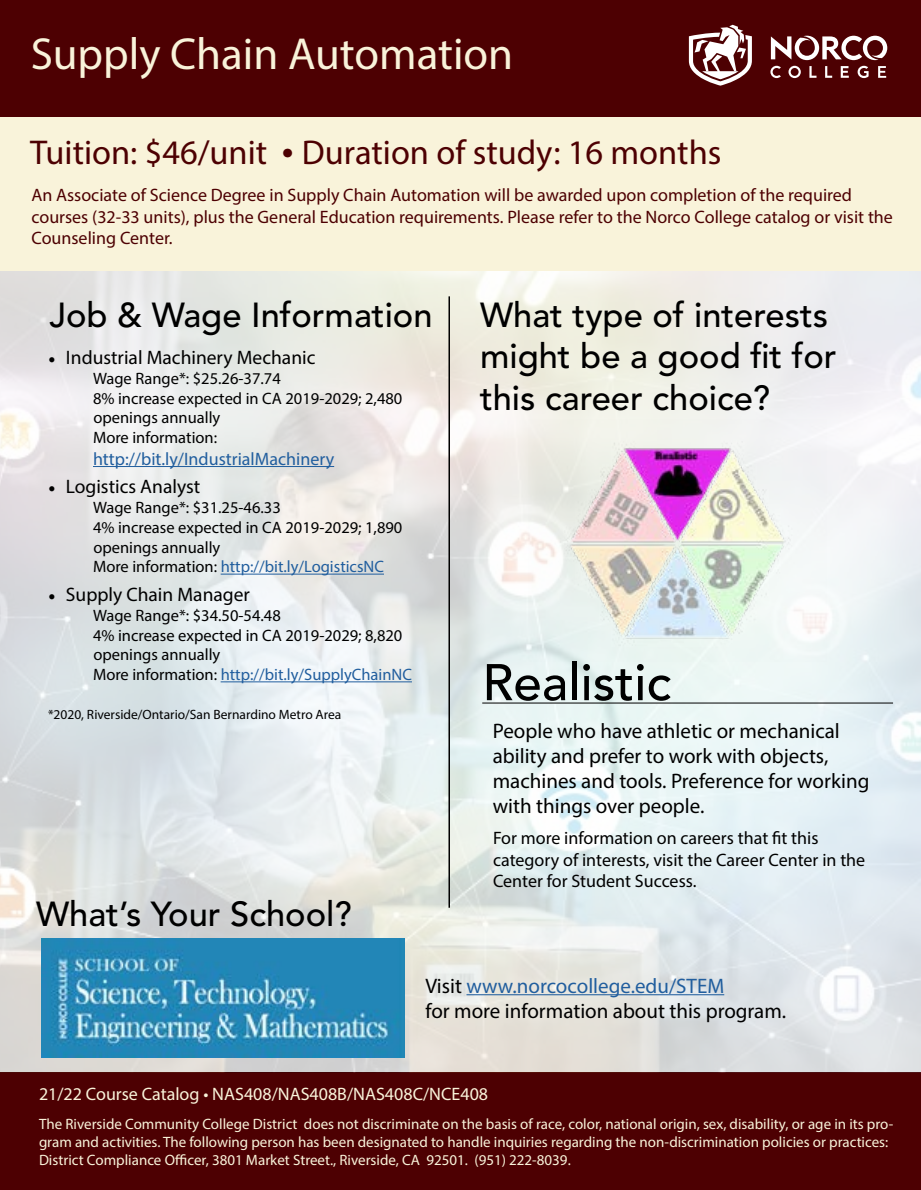
<style>
.page{position:relative;width:921px;height:1190px;background:#fff}
.page>*{position:absolute;margin:0;border:0;box-sizing:border-box;transform-origin:0 0}
.t1{font:500 51px "Avenir LT Std";color:#000}
.t2{font:45px "Myriad Pro";color:#f9f3da}
.t3{font:500 34.5px/41.4px "Avenir LT Std";color:#000}
.t4{font:34.5px "Myriad Pro";color:#4d0002}
.t5{font:21px/25.2px "Myriad Pro";color:#000}
.t6{font:19.5px "Myriad Pro";color:#000}
.t7{font:18px/21.6px "Myriad Pro";color:#4d0002}
.t8{font:18px/21.6px "Myriad Pro";color:#000}
.t9{font:18px "Myriad Pro";color:#f9f3da}
.t10{font:18px "Myriad Pro";color:#215e9e}
.t11{font:16.5px/19.8px "Myriad Pro";color:#000}
.t12{font:15px/18px "Myriad Pro";color:#f9f3da}
.t13{font:13.5px "Myriad Pro";color:#000}
.s1{font-size:42px}
.s2{font-family:"Minion Pro"}
.s3{color:#215e9e}
</style>
<div class="page">
<div style="left:0;top:0;width:921px;height:118px;background:#4d0002"></div>
<div style="left:0;top:1072px;width:921px;height:118px;background:#4d0002"></div>
<svg style="left:771px;top:36px;width:116px;height:24px"></svg>
<svg style="left:789px;top:66px;width:12px;height:12px"></svg>
<svg style="left:809px;top:66px;width:8px;height:12px"></svg>
<svg style="left:825px;top:66px;width:7px;height:12px"></svg>
<svg style="left:841px;top:66px;width:8px;height:12px"></svg>
<svg style="left:878px;top:66px;width:8px;height:12px"></svg>
<svg style="left:770px;top:66px;width:11px;height:12px"></svg>
<svg style="left:858px;top:66px;width:11px;height:12px"></svg>
<svg style="left:689px;top:25px;width:63px;height:61px"></svg>
<img style="left:0;top:271px;width:921px;height:801px">
<div style="left:0;top:118px;width:921px;height:153px;background:#f9f3da"></div>
<hr style="left:93px;top:466px;width:241px;height:1px;background:#215e9e">
<hr style="left:221px;top:573px;width:163px;height:1px;background:#215e9e">
<hr style="left:221px;top:681px;width:191px;height:1px;background:#215e9e">
<img style="left:529px;top:419px;width:297px;height:242px">
<img style="left:41px;top:938px;width:363px;height:119px">
<hr style="left:466px;top:994px;width:258px;height:1px;background:#215e9e">
<hr style="left:482px;top:702px;width:411px;height:1px;background:#000">
<hr style="left:448px;top:296px;width:2px;height:611px;background:#000">
<h2 class="t2" style="left:31px;top:26px;width:484px">Supply Chain Automation</h2>
<h3 class="t4" style="left:30px;top:131px;width:693px">Tuition: $46/unit <span class="s1">•</span> Duration of study: 16 months</h3>
<p class="t7" style="left:32px;top:184px;width:863px">An Associate of Science Degree in Supply Chain Automation will be awarded upon completion of the required courses (32-33 units), plus the General Education requirements. Please refer to the Norco College catalog or visit the<br>Counseling Center.</p>
<h3 class="t3" style="left:50px;top:295px;width:385px">Job &amp; Wage Information</h3>
<p class="t6" style="left:48px;top:345px;width:269px"><span class="s2">•</span> Industrial Machinery Mechanic</p>
<p class="t11" style="left:93px;top:368px;width:311px">Wage Range*: $25.26-37.74<br>8% increase expected in CA 2019-2029; 2,480 openings annually<br>More information:</p>
<p class="t10" style="left:93px;top:447px;width:243px">http://bit.ly/IndustrialMachinery</p>
<p class="t6" style="left:48px;top:474px;width:154px"><span class="s2">•</span> Logistics Analyst</p>
<p class="t11" style="left:93px;top:497px;width:311px">Wage Range*: $31.25-46.33<br>4% increase expected in CA 2019-2029; 1,890 openings annually<br>More information: <span class="s3">http://bit.ly/LogisticsNC</span></p>
<p class="t6" style="left:48px;top:582px;width:203px"><span class="s2">•</span> Supply Chain Manager</p>
<p class="t11" style="left:93px;top:605px;width:320px">Wage Range*: $34.50-54.48<br>4% increase expected in CA 2019-2029; 8,820 openings annually<br>More information: <span class="s3">http://bit.ly/SupplyChainNC</span></p>
<p class="t13" style="left:48px;top:706px;width:295px">*2020, Riverside/Ontario/San Bernardino Metro Area</p>
<h3 class="t3" style="left:36px;top:894px;width:317px">What’s Your School?</h3>
<h3 class="t3" style="left:480px;top:295px;width:358px">What type of interests might be a good fit for this career choice?</h3>
<h1 class="t1" style="left:482px;top:653px;width:190px">Realistic</h1>
<p class="t5" style="left:493px;top:718px;width:378px">People who have athletic or mechanical ability and prefer to work with objects, machines and tools. Preference for working with things over people.</p>
<p class="t8" style="left:493px;top:827px;width:374px">For more information on careers that fit this category of interests, visit the Career Center in the<br>Center for Student Success.</p>
<p class="t5" style="left:426px;top:972px;width:362px">Visit <span class="s3">www.norcocollege.edu/STEM<br></span>for more information about this program.</p>
<p class="t9" style="left:39px;top:1082px;width:451px">21/22 Course Catalog • NAS408/NAS408B/NAS408C/NCE408</p>
<p class="t12" style="left:39px;top:1114px;width:856px">The Riverside Community College District does not discriminate on the basis of race, color, national origin, sex, disability, or age in its pro&shy;gram and activities. The following person has been designated to handle inquiries regarding the non-discrimination policies or practices:<br>District Compliance Officer, 3801 Market Street., Riverside, CA 92501. (951) 222-8039.</p>
</div>
